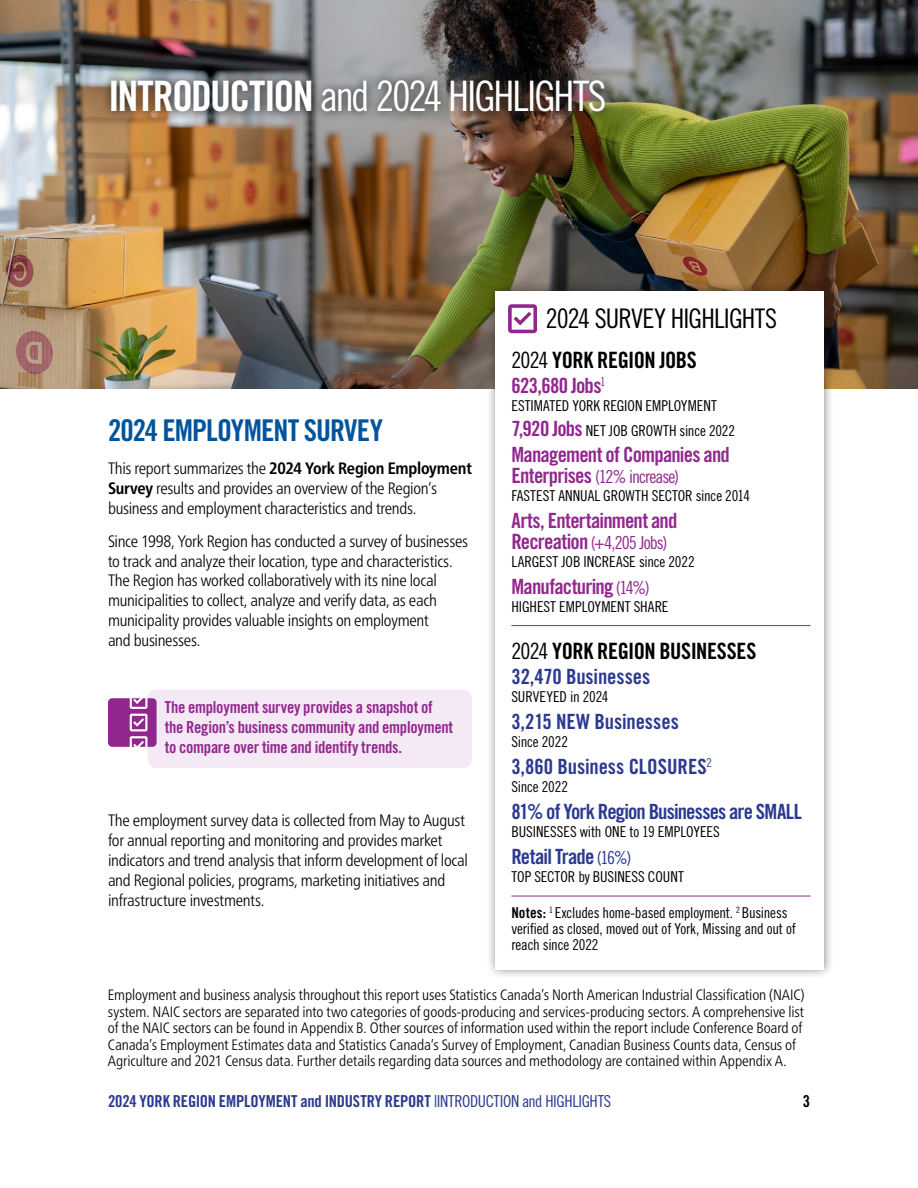
<style>
.page{position:relative;width:918px;height:1188px;background:#fff}
.page>*{position:absolute;margin:0;border:0;box-sizing:border-box;transform-origin:0 0}
.PgHeading{font:42px "Trade Gothic LT Pro Cn 18";letter-spacing:-.05em;color:#fff}
.PgSubHeading{font:30px "Trade Gothic LT Pro Bd Cn 20";letter-spacing:-.03em;color:#00549b}
.subHeading{font:27px "Trade Gothic LT Pro Cn 18";letter-spacing:-.03em;color:#000}
.paraHeading{font:22.5px "Trade Gothic LT Pro Bd Cn 20";letter-spacing:-.02em;color:#000}
.t1{font:21px "Trade Gothic LT Pro Bd Cn 20";letter-spacing:-.04em;color:#92278f}
.t2{font:21px "Trade Gothic LT Pro Bd Cn 20";letter-spacing:-.01em;color:#2b3990}
.t3{font:21px "Trade Gothic LT Pro Bd Cn 20";letter-spacing:-.04em;color:#2b3990}
.t4{font:18px "Trade Gothic LT Pro Cn 18";letter-spacing:-.055em;color:#92278f}
.t5{font:300 condensed 16.5px/19.8px "Frutiger Neue LT Pro";letter-spacing:-.015em;color:#000}
.t6{font:16.5px/19.8px "Trade Gothic LT Pro Bd Cn 20";letter-spacing:-.02em;color:#92278f}
.t7{font:16.5px "Trade Gothic LT Pro Bd Cn 20";letter-spacing:-.01em;color:#2b3990}
.t8{font:16.5px "Trade Gothic LT Pro Bd Cn 20";color:#000}
.t9{font:300 condensed 15px/16.5px "Frutiger Neue LT Pro";letter-spacing:-.005em;color:#000}
.t10{font:15px/15.9px "Trade Gothic LT Pro Cn 18";letter-spacing:-.005em;color:#000}
.s1{font-family:"Trade Gothic LT Pro Bd Cn 20"}
.s2{font-family:"Trade Gothic LT Pro Cn 18"}
.s3{font-family:"Trade Gothic LT Pro Bd Cn 20";font-size:21px;color:#92278f}
.s4{font-family:"Trade Gothic LT Pro Bd Cn 20";font-size:21px}
.s5{font-family:"Trade Gothic LT Pro Cn 18";font-size:18px}
.s6{font-weight:700}
</style>
<div class="page">
<div style="left:148px;top:690px;width:324px;height:78px;background:#f4e9f4;border-radius:9px"></div>
<img style="left:0;top:0;width:918px;height:389px">
<div style="left:486px;top:281px;width:348px;height:698px;background:#222123;opacity:.55"></div>
<div style="left:496px;top:291px;width:328px;height:678px;background:#fff"></div>
<svg style="left:108px;top:698px;width:49px;height:49px;background:#a34aa1"></svg>
<svg style="left:508px;top:304px;width:29px;height:29px"></svg>
<div style="left:101px;top:71px;width:513px;height:50px;background:#222123;opacity:.95"></div>
<hr style="left:511px;top:625px;width:300px;height:1px;background:#92278f">
<hr style="left:511px;top:896px;width:300px;height:1px;background:#92278f">
<h1 class="PgHeading" style="left:108px;top:71px;width:500px"><span class="s1">INTRODUCTION</span> and 2024 HIGHLIGHTS</h1>
<h2 class="subHeading" style="left:546px;top:302px;width:233px">2024 SURVEY HIGHLIGHTS</h2>
<p class="paraHeading" style="left:511px;top:346px;width:187px"><span class="s2">2024</span> YORK REGION JOBS</p>
<p class="t1" style="left:511px;top:373px;width:96px">623,680 Jobs<sup>1</sup></p>
<p class="t10" style="left:511px;top:398px;width:207px">ESTIMATED YORK REGION EMPLOYMENT</p>
<p class="t10" style="left:511px;top:423px;width:225px"><span class="s3">7,920 Jobs</span> NET JOB GROWTH since 2022</p>
<p class="t1" style="left:511px;top:441px;width:220px">Management of Companies and</p>
<p class="t4" style="left:511px;top:466px;width:169px"><span class="s4">Enterprises</span> (12% increase)</p>
<p class="t10" style="left:511px;top:487px;width:240px">FASTEST ANNUAL GROWTH SECTOR since 2014</p>
<p class="t1" style="left:511px;top:507px;width:168px">Arts, Entertainment and</p>
<p class="t4" style="left:511px;top:532px;width:158px"><span class="s4">Recreation</span> (+4,205 Jobs)</p>
<p class="t10" style="left:511px;top:553px;width:185px">LARGEST JOB INCREASE since 2022</p>
<p class="t1" style="left:511px;top:573px;width:140px">Manufacturing <span class="s5">(14%)</span></p>
<p class="t10" style="left:511px;top:598px;width:159px">HIGHEST EMPLOYMENT SHARE</p>
<p class="paraHeading" style="left:511px;top:637px;width:247px"><span class="s2">2024</span> YORK REGION BUSINESSES</p>
<p class="t2" style="left:511px;top:664px;width:140px">32,470 Businesses</p>
<p class="t10" style="left:511px;top:689px;width:99px">SURVEYED in 2024</p>
<p class="t2" style="left:511px;top:709px;width:169px">3,215 NEW Businesses</p>
<p class="t10" style="left:511px;top:734px;width:58px">Since 2022</p>
<p class="t2" style="left:511px;top:754px;width:202px">3,860 Business CLOSURES<sup>2</sup></p>
<p class="t10" style="left:511px;top:779px;width:58px">Since 2022</p>
<p class="t3" style="left:511px;top:799px;width:292px">81% of York Region Businesses are SMALL</p>
<p class="t10" style="left:511px;top:824px;width:210px">BUSINESSES with ONE to 19 EMPLOYEES</p>
<p class="t3" style="left:511px;top:844px;width:121px">Retail Trade <span class="s5">(16%)</span></p>
<p class="t10" style="left:511px;top:869px;width:174px">TOP SECTOR by BUSINESS COUNT</p>
<p class="t10" style="left:511px;top:905px;width:286px"><span class="s1">Notes:</span> <sup>1</sup> Excludes home-based employment. <sup>2</sup> Business verified as closed, moved out of York, Missing and out of reach since 2022</p>
<p class="t9" style="left:108px;top:987px;width:698px">Employment and business analysis throughout this report uses Statistics Canada’s North American Industrial Classification (NAIC) system. NAIC sectors are separated into two categories of goods-producing and services-producing sectors. A comprehensive list of the NAIC sectors can be found in Appendix B. Other sources of information used within the report include Conference Board of Canada’s Employment Estimates data and Statistics Canada’s Survey of Employment, Canadian Business Counts data, Census of Agriculture and 2021 Census data. Further details regarding data sources and methodology are contained within Appendix A.</p>
<p class="t7" style="left:108px;top:1091px;width:505px">2024 YORK REGION EMPLOYMENT and INDUSTRY REPORT <span class="s2">|INTRODUCTION and HIGHLIGHTS</span></p>
<h2 class="PgSubHeading" style="left:108px;top:412px;width:277px">2024 EMPLOYMENT SURVEY</h2>
<p class="t5" style="left:108px;top:458px;width:365px">This report summarizes the <span class="s6">2024 York Region Employment<br>Survey</span> results and provides an overview of the Region’s business and employment characteristics and trends.</p>
<p class="t5" style="left:108px;top:531px;width:362px">Since 1998, York Region has conducted a survey of businesses to track and analyze their location, type and characteristics.<br>The Region has worked collaboratively with its nine local municipalities to collect, analyze and verify data, as each municipality provides valuable insights on employment<br>and businesses.</p>
<p class="t6" style="left:165px;top:697px;width:290px">The employment survey provides a snapshot of the Region’s business community and employment to compare over time and identify trends.</p>
<p class="t5" style="left:108px;top:811px;width:362px">The employment survey data is collected from May to August for annual reporting and monitoring and provides market indicators and trend analysis that inform development of local and Regional policies, programs, marketing initiatives and infrastructure investments.</p>
<p class="t8" style="left:803px;top:1091px;width:9px">3</p>
</div>
